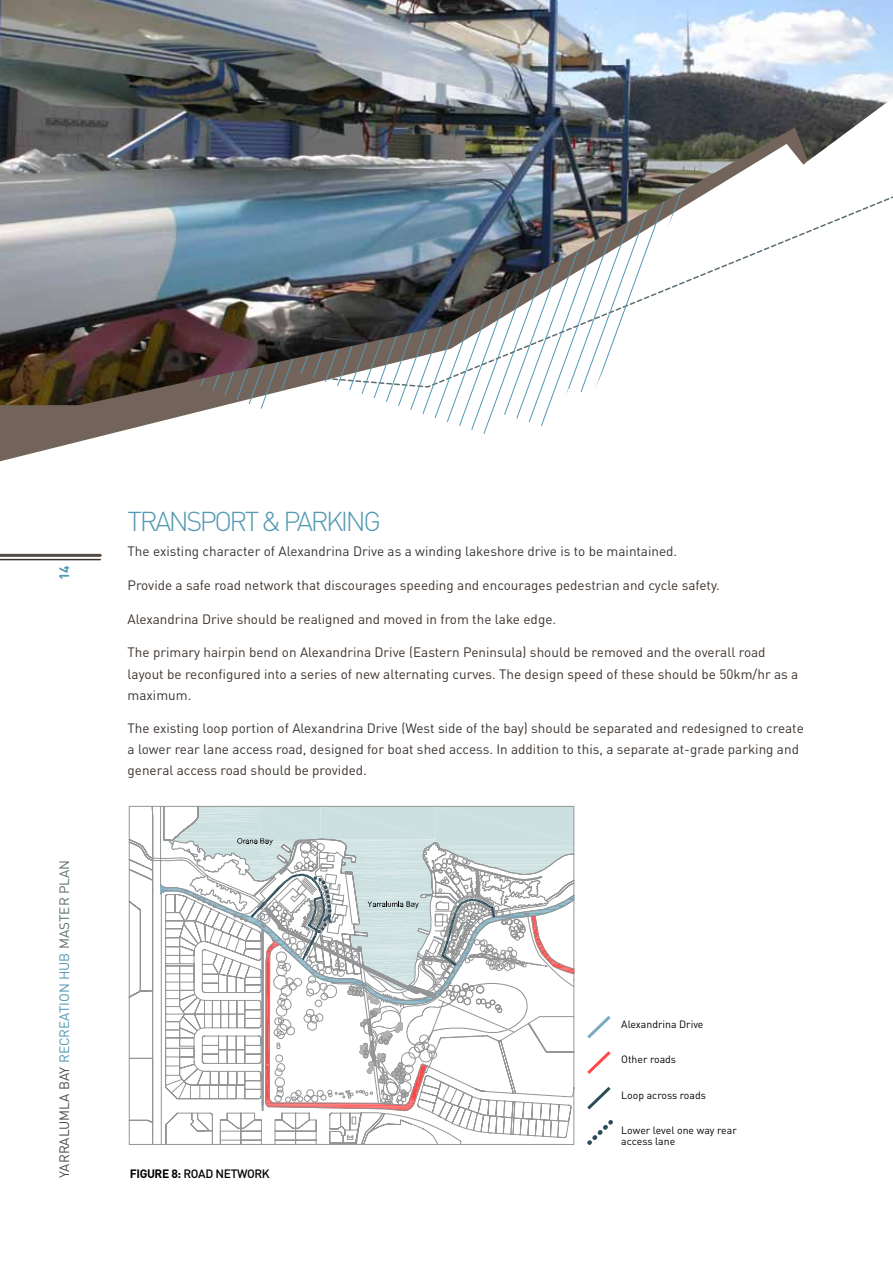
<style>
.page{position:relative;width:893px;height:1263px;background:#fff}
.page>*{position:absolute;margin:0;border:0;box-sizing:border-box;transform-origin:0 0}
.t1{font:300 27px "DIN";letter-spacing:-.09em;color:#5499b3}
.t2{font:13.5px/21px "DIN";color:#3b332e}
.t3{font:13.5px "DIN";color:#544b45}
.t4{font:700 13.5px "DIN";color:#5499b3}
.t5{font:500 12px "DIN";letter-spacing:-.03em;color:#000}
.t6{font:10.5px/10.5px "DIN";color:#000}
.s1{color:#5499b3}
.s2{color:#5b6e73}
.s3{font-weight:700}
</style>
<div class="page">
<hr style="left:0;top:559px;width:100px;height:1px;background:#3b332e">
<hr style="left:0;top:554px;width:100px;height:3px;background:#544b45">
<svg style="left:587px;top:1016px;width:24px;height:23px"></svg>
<svg style="left:587px;top:1051px;width:24px;height:23px"></svg>
<svg style="left:587px;top:1087px;width:24px;height:23px"></svg>
<svg style="left:588px;top:1120px;width:25px;height:25px"></svg>
<svg style="left:129px;top:806px;width:445px;height:339px"></svg>
<svg style="left:161px;top:805px;width:414px;height:307px"></svg>
<svg style="left:0;top:405px;width:225px;height:57px"></svg>
<img style="left:0;top:0;width:893px;height:405px">
<p class="t4" style="left:56px;top:580px;width:16px;rotate:-90deg">14</p>
<p class="t3" style="left:56px;top:1178px;width:320px;rotate:-90deg">yarralumla bay <span class="s1">recreation hub</span> <span class="s2">master plan</span></p>
<h1 class="t1" style="left:128px;top:504px;width:235px">TRAN SPORT &amp; PARKING</h1>
<p class="t2" style="left:128px;top:540px;width:551px">The existing character of Alexandrina Drive as a winding lakeshore drive is to be maintained.</p>
<p class="t2" style="left:128px;top:574px;width:594px">Provide a safe road network that discourages speeding and encourages pedestrian and cycle safety.</p>
<p class="t2" style="left:128px;top:608px;width:430px">Alexandrina Drive should be realigned and moved in from the lake edge.</p>
<p class="t2" style="left:128px;top:642px;width:672px">The primary hairpin bend on Alexandrina Drive (Eastern Peninsula) should be removed and the overall road layout be reconfigured into a series of new alternating curves. The design speed of these should be 50km/hr as a maximum.</p>
<p class="t2" style="left:128px;top:717px;width:678px">The existing loop portion of Alexandrina Drive (West side of the bay) should be separated and redesigned to create a lower rear lane access road, designed for boat shed access. I n addition to this, a separate at-grade parking and general access road should be provided.</p>
<p class="t5" style="left:130px;top:1166px;width:142px"><span class="s3">FIGURE 8:</span> ROAD N ETWORK</p>
<p class="t6" style="left:621px;top:1018px;width:84px">Alexandrina Drive</p>
<p class="t6" style="left:621px;top:1054px;width:56px">Other roads</p>
<p class="t6" style="left:621px;top:1089px;width:86px">Loop across roads</p>
<p class="t6" style="left:621px;top:1125px;width:117px">Lower level one way rear access lane</p>
</div>
